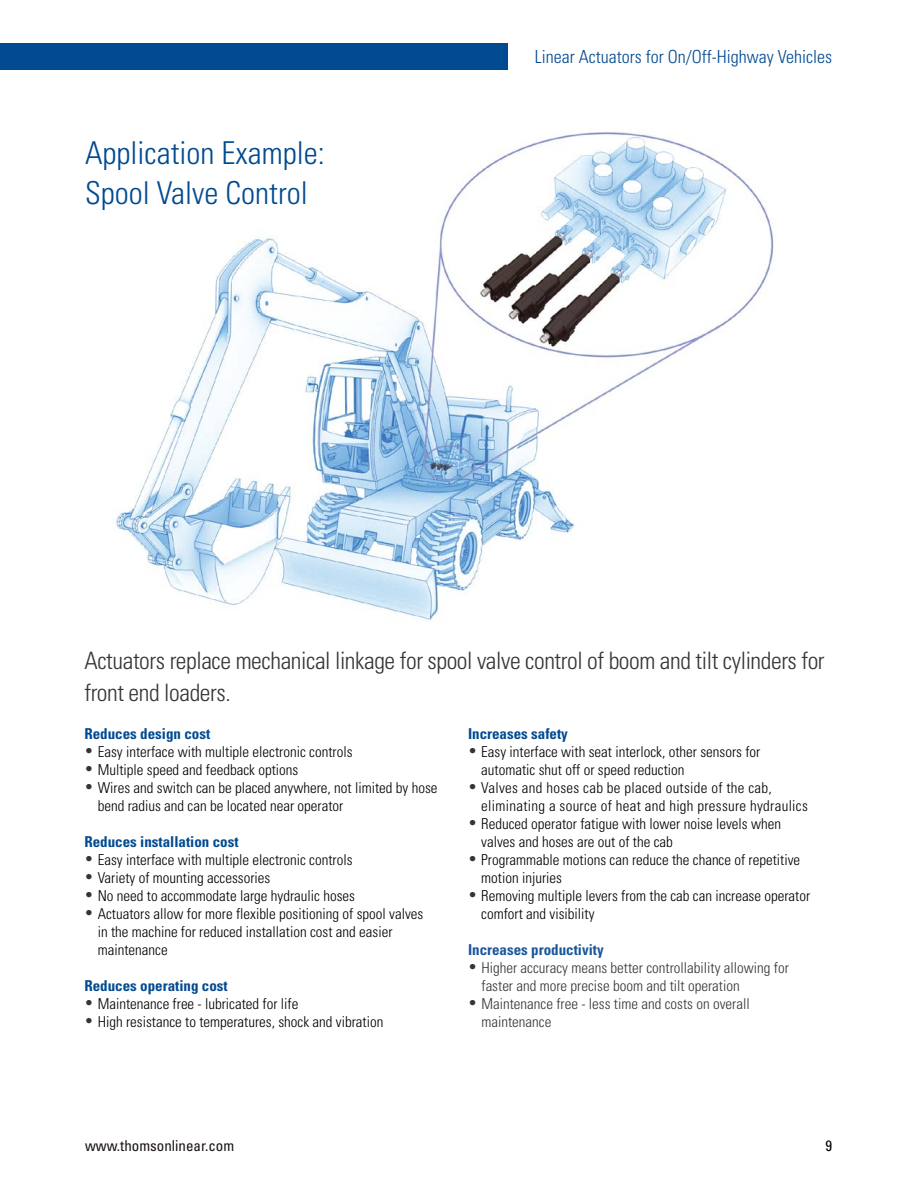
<style>
.page{position:relative;width:918px;height:1188px;background:#fff}
.page>*{position:absolute;margin:0;border:0;box-sizing:border-box;transform-origin:0 0}
.t1{font:300 condensed 31.5px/40.5px "Univers";color:#004a91}
.t2{font:300 condensed 24px/31.5px "Univers";letter-spacing:-.015em;color:#373437}
.t3{font:300 condensed 18px "Univers";color:#004a91}
.t4{font:300 condensed 15px/18px "Univers";color:#000}
.t5{font:300 condensed 15px/18px "Univers";color:#373437}
.t6{font:300 condensed 15px/18px "Univers";letter-spacing:.02em;color:#000}
.t7{font:700 condensed 15px "Univers";color:#004a91}
.t8{font:700 condensed 15px "Univers";color:#1a569a}
.t9{font:condensed 15px "Univers";color:#171016}
.t10{font:condensed 15px "Univers";color:#000}
.s1{color:#373437}
</style>
<div class="page">
<img style="left:113px;top:132px;width:665px;height:489px">
<div style="left:0;top:43px;width:508px;height:27px;background:#004a91"></div>
<h1 class="t1" style="left:85px;top:132px;width:241px">Application Example:<br>Spool Valve Control</h1>
<p class="t3" style="left:535px;top:46px;width:299px">Linear Actuators for On/Off-Highway Vehicles</p>
<h2 class="t2" style="left:84px;top:645px;width:742px">Actuators replace mechanical linkage for spool valve control of boom and tilt cylinders for front end loaders.</h2>
<p class="t7" style="left:84px;top:725px;width:127px">Reduces design cost</p>
<p class="t4" style="left:84px;top:743px;width:270px"><span class="s1">•</span> Easy interface with multiple electronic controls</p>
<p class="t4" style="left:84px;top:761px;width:215px"><span class="s1">•</span> Multiple speed and feedback options</p>
<p class="t4" style="left:98px;top:779px;width:341px;text-indent:-13px"><span class="s1">•</span> Wires and switch can be placed anywhere, not limited by hose bend radius and can be located near operator</p>
<p class="t7" style="left:84px;top:833px;width:156px">Reduces installation cost</p>
<p class="t4" style="left:84px;top:851px;width:270px"><span class="s1">•</span> Easy interface with multiple electronic controls</p>
<p class="t4" style="left:84px;top:869px;width:188px"><span class="s1">•</span> Variety of mounting accessories</p>
<p class="t4" style="left:84px;top:887px;width:272px"><span class="s1">•</span> No need to accommodate large hydraulic hoses</p>
<p class="t4" style="left:98px;top:905px;width:327px;text-indent:-13px"><span class="s1">•</span> Actuators allow for more flexible positioning of spool valves in the machine for reduced installation cost and easier maintenance</p>
<p class="t7" style="left:84px;top:977px;width:145px">Reduces operating cost</p>
<p class="t4" style="left:84px;top:995px;width:216px"><span class="s1">•</span> Maintenance free - lubricated for life</p>
<p class="t4" style="left:84px;top:1013px;width:300px"><span class="s1">•</span> High resistance to temperatures, shock and vibration</p>
<p class="t7" style="left:468px;top:725px;width:101px">Increases safety</p>
<p class="t4" style="left:481px;top:743px;width:281px;text-indent:-13px"><span class="s1">•</span> Easy interface with seat interlock, other sensors for automatic shut off or speed reduction</p>
<p class="t6" style="left:481px;top:779px;width:328px;text-indent:-13px"><span class="s1">•</span> Valves and hoses cab be placed outside of the cab, eliminating a source of heat and high pressure hydraulics</p>
<p class="t4" style="left:481px;top:815px;width:301px;text-indent:-13px"><span class="s1">•</span> Reduced operator fatigue with lower noise levels when valves and hoses are out of the cab</p>
<p class="t4" style="left:481px;top:851px;width:321px;text-indent:-13px"><span class="s1">•</span> Programmable motions can reduce the chance of repetitive motion injuries</p>
<p class="t4" style="left:481px;top:887px;width:331px;text-indent:-13px"><span class="s1">•</span> Removing multiple levers from the cab can increase operator comfort and visibility</p>
<p class="t8" style="left:468px;top:941px;width:137px">Increases productivity</p>
<p class="t5" style="left:482px;top:959px;width:309px;text-indent:-14px">• Higher accuracy means better controllability allowing for faster and more precise boom and tilt operation</p>
<p class="t5" style="left:482px;top:995px;width:270px;text-indent:-14px">• Maintenance free - less time and costs on overall maintenance</p>
<p class="t9" style="left:85px;top:1136px;width:151px">www.thomsonlinear.com</p>
<p class="t10" style="left:826px;top:1136px;width:8px">9</p>
</div>
